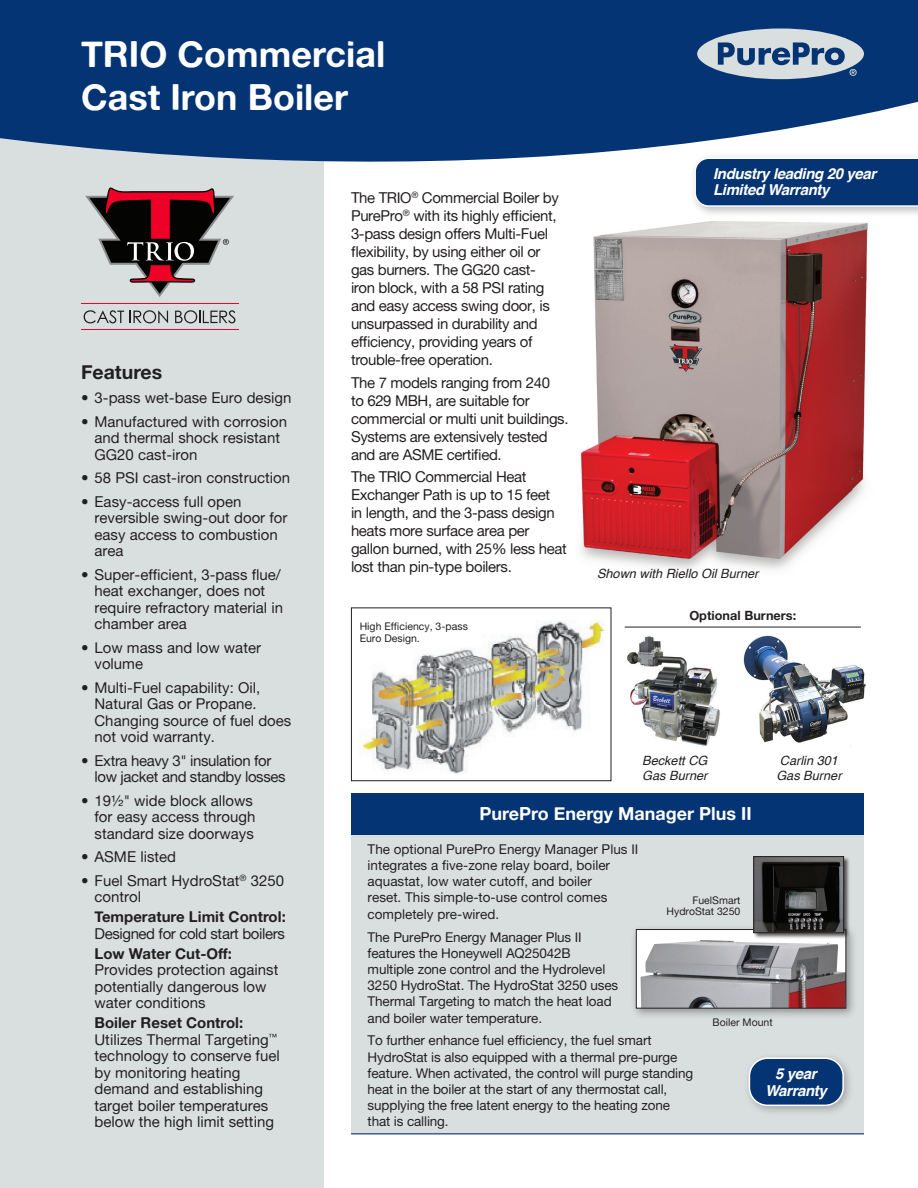
<style>
.page{position:relative;width:918px;height:1188px;background:#fff}
.page>*{position:absolute;margin:0;border:0;box-sizing:border-box;transform-origin:0 0}
.Header_in_Swoop{font:36px/43.2px "Alte Haas Grotesk Bold";color:#fff}
.Features_Header{font:19.5px "Alte Haas Grotesk Bold";color:#231f20}
.Features_Header-2{font:18px "Alte Haas Grotesk Bold";color:#fff}
.Body_text{font:15px/18px "Alte Haas Grotesk";letter-spacing:-.025em;color:#231f20}
.Features_bulleted_li{font:15px/16.5px "Alte Haas Grotesk";color:#231f20}
.Features_-_dashed_li{font:15px/16.5px "Alte Haas Grotesk";color:#231f20}
.Features_bulleted_li-2{font:15px/16.5px "Alte Haas Grotesk";letter-spacing:-.025em;color:#231f20}
.Features_-_dashed_li-2{font:15px/16.5px "Alte Haas Grotesk";letter-spacing:-.025em;color:#231f20}
.Body_text-2{font:italic 700 15px/16.5px "Helvetica";letter-spacing:-.025em;color:#fff;text-align:center}
.boxed_text{font:13.5px/16.2px "Alte Haas Grotesk";letter-spacing:-.01em;color:#231f20}
.t1{font:italic 12.75px/14.2px "Helvetica";color:#231f20}
.t2{font:12.75px "Alte Haas Grotesk Bold";color:#231f20}
.t3{font:10.5px/12px "Alte Haas Grotesk";color:#231f20}
.s1{font-family:"Alte Haas Grotesk Bold"}
</style>
<div class="page">
<img style="left:743px;top:635px;width:123px;height:112px">
<img style="left:627px;top:636px;width:93px;height:110px">
<div style="left:0;top:130px;width:324px;height:1058px;background:#d9dfdf"></div>
<svg style="left:0;top:0;width:918px;height:162px;background:#18447e"></svg>
<div style="left:351px;top:796px;width:513px;height:338px;background:#d9dfdf"></div>
<div style="left:351px;top:794px;width:513px;height:41px;background:#053474"></div>
<hr style="left:351px;top:1133px;width:513px;height:1px;background:#053474">
<div style="left:631px;top:924px;width:226px;height:95px;background:#231f20;opacity:.4"></div>
<div style="left:636px;top:930px;width:210px;height:78px;background:#fff"></div>
<img style="left:641px;top:940px;width:203px;height:67px">
<div style="left:636px;top:929px;width:210px;height:80px;border:1px solid #231f20"></div>
<div style="left:753px;top:856px;width:97px;height:84px;background:#231f20;opacity:.75"></div>
<img style="left:755px;top:858px;width:87px;height:73px">
<div style="left:753px;top:856px;width:91px;height:77px;border:1px solid #231f20"></div>
<svg style="left:85px;top:187px;width:149px;height:110px"></svg>
<svg style="left:84px;top:310px;width:40px;height:13px"></svg>
<svg style="left:130px;top:310px;width:38px;height:13px"></svg>
<svg style="left:175px;top:310px;width:60px;height:13px"></svg>
<hr style="left:81px;top:304px;width:157px;height:1px;background:#ef0027">
<hr style="left:81px;top:329px;width:157px;height:1px;background:#ef0027">
<img style="left:580px;top:221px;width:288px;height:349px">
<div style="left:351px;top:608px;width:260px;height:173px;border:1px solid #231f20"></div>
<img style="left:361px;top:620px;width:244px;height:154px">
<div style="left:743px;top:1052px;width:112px;height:65px;background:#231f20;opacity:.3"></div>
<div style="left:749px;top:1058px;width:94px;height:47px;background:#053474;border-radius:18px"></div>
<div style="left:749px;top:1058px;width:95px;height:48px;border:2px solid #fff;border-radius:18px"></div>
<div style="left:689px;top:152px;width:229px;height:66px;background:#231f20;opacity:.3"></div>
<svg style="left:694px;top:157px;width:224px;height:50px;background:#1a457f"></svg>
<hr style="left:625px;top:627px;width:236px;height:1px;background:#231f20">
<svg style="left:697px;top:28px;width:167px;height:51px;background:#859bb5"></svg>
<p class="Header_in_Swoop" style="left:81px;top:31px;width:306px">TRIO Commercial<br>Cast Iron Boiler</p>
<p class="Features_Header" style="left:81px;top:360px;width:83px">Features</p>
<p class="Features_bulleted_li" style="left:81px;top:389px;width:212px">• 3-pass wet-base Euro design</p>
<p class="Features_bulleted_li" style="left:94px;top:413px;width:194px;text-indent:-14px">• Manufactured with corrosion and thermal shock resistant<br>GG20 cast-iron</p>
<p class="Features_bulleted_li" style="left:81px;top:470px;width:211px">• 58 PSI cast-iron construction</p>
<p class="Features_bulleted_li" style="left:94px;top:493px;width:195px;text-indent:-14px">• Easy-access full open reversible swing-out door for easy access to combustion area</p>
<p class="Features_bulleted_li" style="left:94px;top:566px;width:190px;text-indent:-14px">• Super-efficient, 3-pass flue/ heat exchanger, does not require refractory material in chamber area</p>
<p class="Features_bulleted_li" style="left:94px;top:639px;width:168px;text-indent:-14px">• Low mass and low water volume</p>
<p class="Features_bulleted_li" style="left:94px;top:679px;width:198px;text-indent:-14px">• Multi-Fuel capability: Oil,<br>Natural Gas or Propane.<br>Changing source of fuel does not void warranty.</p>
<p class="Features_bulleted_li-2" style="left:94px;top:752px;width:193px;text-indent:-14px">• Extra heavy 3" insulation for low jacket and standby losses</p>
<p class="Features_bulleted_li" style="left:94px;top:792px;width:162px;text-indent:-14px">• 19½" wide block allows for easy access through standard size doorways</p>
<p class="Features_bulleted_li" style="left:81px;top:849px;width:97px">• ASME listed</p>
<p class="Features_bulleted_li" style="left:94px;top:872px;width:191px;text-indent:-14px">• Fuel Smart HydroStat<sup>®</sup> 3250 control</p>
<p class="Features_-_dashed_li-2" style="left:94px;top:909px;width:193px"><span class="s1">Temperature Limit Control:<br></span>Designed for cold start boilers</p>
<p class="Features_-_dashed_li" style="left:94px;top:945px;width:185px"><span class="s1">Low Water Cut-Off:<br></span>Provides protection against potentially dangerous low water conditions</p>
<p class="Features_-_dashed_li" style="left:94px;top:1015px;width:187px"><span class="s1">Boiler Reset Control:<br></span>Utilizes Thermal Targeting<sup>™ </sup>technology to conserve fuel by monitoring heating demand and establishing target boiler temperatures below the high limit setting</p>
<p class="Body_text" style="left:351px;top:189px;width:209px">The TRIO<sup>®</sup> Commercial Boiler by<br>PurePro<sup>®</sup> with its highly efficient,<br>3-pass design offers Multi-Fuel flexibility, by using either oil or gas burners. The GG20 cast&shy;iron block, with a 58 PSI rating and easy access swing door, is unsurpassed in durability and efficiency, providing years of trouble-free operation.</p>
<p class="Body_text" style="left:351px;top:373px;width:219px">The 7 models ranging from 240<br>to 629 MBH, are suitable for commercial or multi unit buildings.<br>Systems are extensively tested and are ASME certified.</p>
<p class="Body_text" style="left:351px;top:468px;width:217px">The TRIO Commercial Heat<br>Exchanger Path is up to 15 feet<br>in length, and the 3-pass design heats more surface area per gallon burned, with 25% less heat lost than pin-type boilers.</p>
<p class="t3" style="left:360px;top:620px;width:110px">High Efficiency, 3-pass<br>Euro Design.</p>
<p class="Body_text-2" style="left:713px;top:165px;width:165px;text-align:left">Industry leading 20 year<br>Limited Warranty</p>
<p class="t1" style="left:597px;top:567px;width:163px">Shown with Riello Oil Burner</p>
<p class="t2" style="left:689px;top:608px;width:108px">Optional Burners:</p>
<p class="t1" style="left:642px;top:754px;width:67px">Beckett CG<br>Gas Burner</p>
<p class="t1" style="left:776px;top:754px;width:67px">Carlin 301<br>Gas Burner</p>
<p class="Features_Header-2" style="left:479px;top:802px;width:274px">PurePro Energy Manager Plus II</p>
<p class="boxed_text" style="left:368px;top:841px;width:272px">The optional PurePro Energy Manager Plus II integrates a five-zone relay board, boiler aquastat, low water cutoff, and boiler<br>reset. This simple-to-use control comes completely pre-wired.</p>
<p class="boxed_text" style="left:368px;top:928px;width:252px">The PurePro Energy Manager Plus II features the Honeywell AQ25042B multiple zone control and the Hydrolevel 3250 HydroStat. The HydroStat 3250 uses Thermal Targeting to match the heat load and boiler water temperature.</p>
<p class="boxed_text" style="left:368px;top:1032px;width:327px">To further enhance fuel efficiency, the fuel smart HydroStat is also equipped with a thermal pre-purge feature. When activated, the control will purge standing heat in the boiler at the start of any thermostat call, supplying the free latent energy to the heating zone that is calling.</p>
<p class="t3" style="left:692px;top:894px;width:50px">FuelSmart</p>
<p class="t3" style="left:667px;top:905px;width:75px">HydroStat 3250</p>
<p class="t3" style="left:713px;top:1016px;width:62px">Boiler Mount</p>
<p class="Body_text-2" style="left:765px;top:1066px;width:63px">5 year<br>Warranty</p>
</div>
